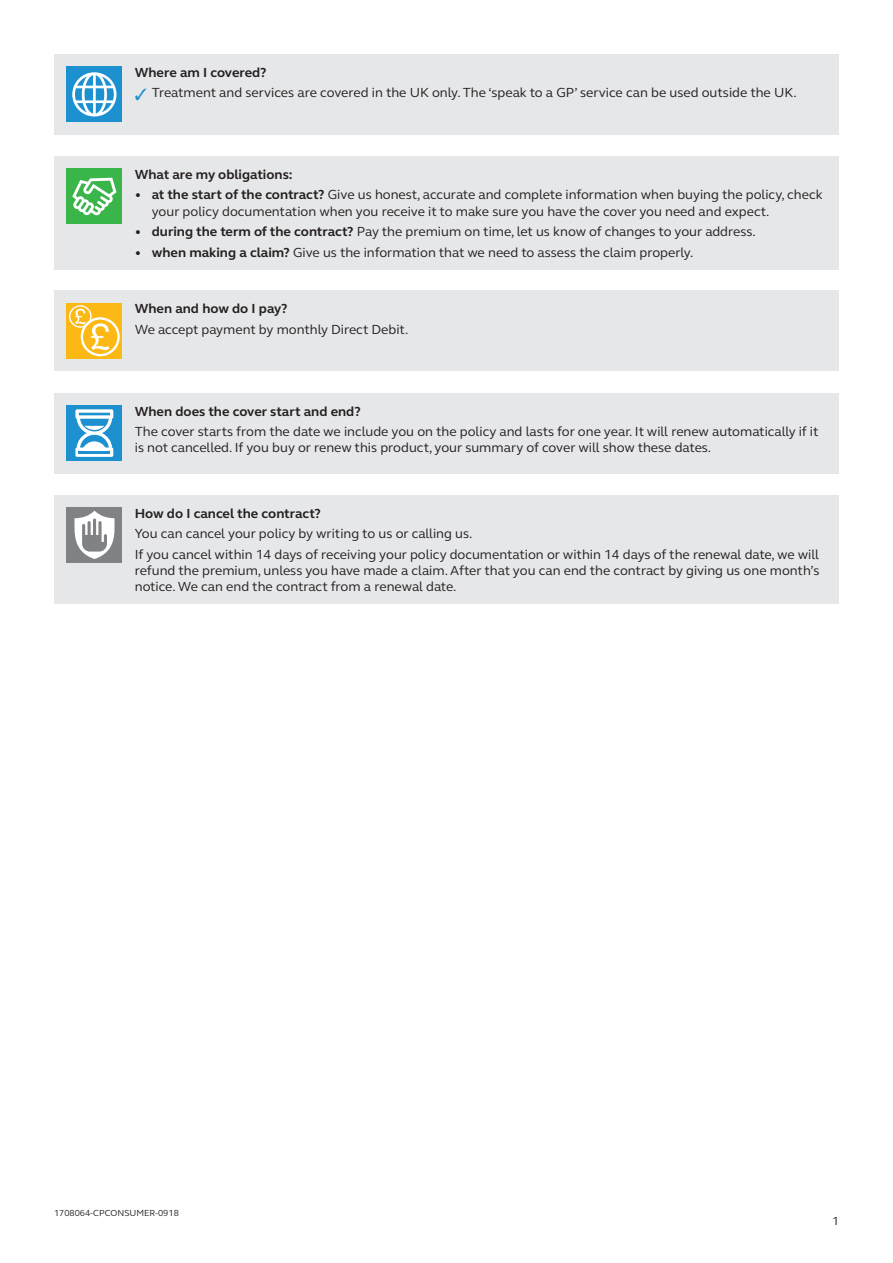
<style>
.page{position:relative;width:893px;height:1263px;background:#fff}
.page>*{position:absolute;margin:0;border:0;box-sizing:border-box;transform-origin:0 0}
.t1{font:13.5px/16.2px "FS Elliot";color:#231f20}
.t2{font:700 13.5px "FS Elliot";color:#231f20}
.t3{font:12px "FS Elliot";color:#231f20}
.t4{font:9px "FS Elliot";color:#231f20}
.s1{color:#1d90d0}
.s2{font-weight:700}
</style>
<div class="page">
<div style="left:54px;top:393px;width:785px;height:80px;background:#e6e7e9"></div>
<div style="left:54px;top:495px;width:785px;height:109px;background:#e6e7e9"></div>
<div style="left:54px;top:54px;width:785px;height:81px;background:#e6e7e9"></div>
<div style="left:54px;top:156px;width:785px;height:113px;background:#e6e7e9"></div>
<div style="left:54px;top:291px;width:785px;height:80px;background:#e6e7e9"></div>
<div style="left:67px;top:67px;width:55px;height:55px;background:#1d90d0"></div>
<svg style="left:72px;top:72px;width:45px;height:44px"></svg>
<div style="left:67px;top:169px;width:55px;height:55px;background:#3ab54a"></div>
<svg style="left:72px;top:178px;width:45px;height:37px"></svg>
<div style="left:67px;top:405px;width:55px;height:56px;background:#1d90d0"></div>
<svg style="left:75px;top:409px;width:38px;height:48px"></svg>
<hr style="left:79px;top:451px;width:31px;height:2px;background:#1d90d0">
<div style="left:67px;top:303px;width:55px;height:56px;background:#fcb814"></div>
<svg style="left:69px;top:305px;width:51px;height:51px"></svg>
<div style="left:67px;top:508px;width:55px;height:55px;background:#808285"></div>
<svg style="left:74px;top:511px;width:41px;height:48px"></svg>
<p class="t2" style="left:135px;top:63px;width:133px">Where am I covered?</p>
<p class="t1" style="left:135px;top:84px;width:664px"><span class="s1">✓</span> Treatment and services are covered in the UK only. The ‘speak to a GP’ service can be used outside the UK.</p>
<p class="t2" style="left:135px;top:165px;width:159px">What are my obligations:</p>
<p class="t1" style="left:152px;top:186px;width:672px;text-indent:-17px"><span class="s2">• at the start of the contract?</span> Give us honest, accurate and complete information when buying the policy, check your policy documentation when you receive it to make sure you have the cover you need and expect.</p>
<p class="t1" style="left:135px;top:223px;width:623px"><span class="s2">• during the term of the contract?</span> Pay the premium on time, let us know of changes to your address.</p>
<p class="t1" style="left:135px;top:243px;width:560px"><span class="s2">• when making a claim?</span> Give us the information that we need to assess the claim properly.</p>
<p class="t2" style="left:135px;top:300px;width:154px">When and how do I pay?</p>
<p class="t1" style="left:135px;top:321px;width:275px">We accept payment by monthly Direct Debit.</p>
<p class="t2" style="left:135px;top:402px;width:227px">When does the cover start and end?</p>
<p class="t1" style="left:135px;top:423px;width:685px">The cover starts from the date we include you on the policy and lasts for one year. It will renew automatically if it is not cancelled. If you buy or renew this product, your summary of cover will show these dates.</p>
<p class="t2" style="left:135px;top:504px;width:188px">How do I cancel the contract?</p>
<p class="t1" style="left:135px;top:523px;width:686px;line-height:20.4px">You can cancel your policy by writing to us or calling us.<br>If you cancel within 14 days of receiving your policy documentation or within 14 days of the renewal date, we will</p>
<p class="t1" style="left:135px;top:562px;width:686px">refund the premium, unless you have made a claim. After that you can end the contract by giving us one month’s notice. We can end the contract from a renewal date.</p>
<p class="t4" style="left:54px;top:1207px;width:126px">1708064-CPCONSUMER-0918</p>
<p class="t3" style="left:832px;top:1212px;width:8px">1</p>
</div>
